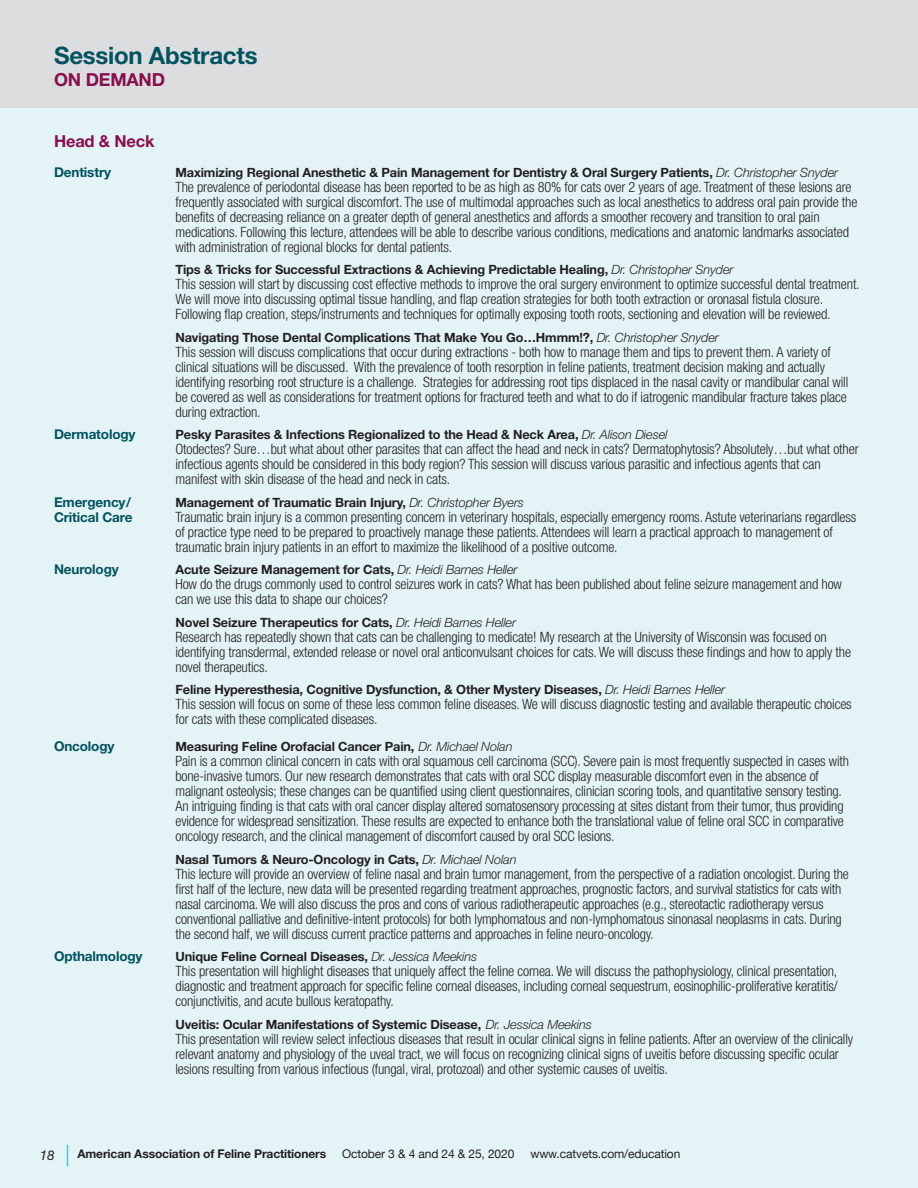
<style>
.page{position:relative;width:918px;height:1188px;background:#fff}
.page>*{position:absolute;margin:0;border:0;box-sizing:border-box;transform-origin:0 0}
.t1{font:700 24px "Helvetica Neue";letter-spacing:-.01em;color:#005260}
.t2{font:700 18px "Helvetica Neue";letter-spacing:-.01em;color:#860f4d}
.t3{font:700 16.5px "Helvetica Neue";letter-spacing:-.01em;color:#860f4d}
.t4{font:300 condensed 14.25px/15px "Helvetica Neue";letter-spacing:-.01em;color:#231f20}
.t5{font:700 13.5px "Helvetica Neue";letter-spacing:-.01em;color:#005260}
.t6{font:italic 13.5px "Helvetica Neue";color:#231f20}
.t7{font:700 12.75px "Helvetica Neue";letter-spacing:-.01em;color:#231f20}
.t8{font:12px "Helvetica Neue";letter-spacing:-.01em;color:#231f20}
.t9{font:700 12px "Helvetica Neue";letter-spacing:-.01em;color:#231f20}
.s1{font-weight:300;font-style:italic}
</style>
<div class="page">
<div style="left:0;top:96px;width:918px;height:1092px;background:#e4f4f6"></div>
<div style="left:0;top:0;width:918px;height:108px;background:#dcdddf"></div>
<svg style="left:67px;top:1145px;width:1px;height:21px"></svg>
<h1 class="t1" style="left:54px;top:46px;width:205px">Session Abstracts</h1>
<p class="t2" style="left:54px;top:73px;width:113px">ON DEMAND</p>
<p class="t3" style="left:54px;top:135px;width:102px">Head &amp; Neck</p>
<p class="t5" style="left:54px;top:167px;width:59px">Dentistry</p>
<p class="t7" style="left:176px;top:168px;width:664px">Maximizing Regional Anesthetic &amp; Pain Management for Dentistry &amp; Oral Surgery Patients, <span class="s1">Dr. Christopher Snyder</span></p>
<p class="t4" style="left:176px;top:180px;width:683px">The prevalence of periodontal disease has been reported to be as high as 80% for cats over 2 years of age. Treatment of these lesions are frequently associated with surgical discomfort. The use of multimodal approaches such as local anesthetics to address oral pain provide the benefits of decreasing reliance on a greater depth of general anesthetics and affords a smoother recovery and transition to oral pain medications. Following this lecture, attendees will be able to describe various conditions, medications and anatomic landmarks associated with administration of regional blocks for dental patients.</p>
<p class="t7" style="left:176px;top:265px;width:560px">Tips &amp; Tricks for Successful Extractions &amp; Achieving Predictable Healing, <span class="s1">Dr. Christopher Snyder</span></p>
<p class="t4" style="left:175px;top:278px;width:686px">This session will start by discussing cost effective methods to improve the oral surgery environment to optimize successful dental treatment.<br>We will move into discussing optimal tissue handling, and flap creation strategies for both tooth extraction or oronasal fistula closure.<br>Following flap creation, steps/instruments and techniques for optimally exposing tooth roots, sectioning and elevation will be reviewed.</p>
<p class="t7" style="left:176px;top:333px;width:545px">Navigating Those Dental Complications That Make You Go…Hmmm!?, <span class="s1">Dr. Christopher Snyder</span></p>
<p class="t4" style="left:176px;top:345px;width:674px">This session will discuss complications that occur during extractions - both how to manage them and tips to prevent them. A variety of clinical situations will be discussed. With the prevalence of tooth resorption in feline patients, treatment decision making and actually identifying resorbing root structure is a challenge. Strategies for addressing root tips displaced in the nasal cavity or mandibular canal will be covered as well as considerations for treatment options for fractured teeth and what to do if iatrogenic mandibular fracture takes place during extraction.</p>
<p class="t5" style="left:54px;top:430px;width:83px">Dermatology</p>
<p class="t7" style="left:176px;top:430px;width:494px">Pesky Parasites &amp; Infections Regionalized to the Head &amp; Neck Area, <span class="s1">Dr. Alison Diesel</span></p>
<p class="t4" style="left:176px;top:443px;width:685px">Otodectes? Sure…but what about other parasites that can affect the head and neck in cats? Dermatophytosis? Absolutely…but what other infectious agents should be considered in this body region? This session will discuss various parasitic and infectious agents that can manifest with skin disease of the head and neck in cats.</p>
<p class="t5" style="left:54px;top:497px;width:79px">Emergency/</p>
<p class="t7" style="left:176px;top:498px;width:350px">Management of Traumatic Brain Injury, <span class="s1">Dr. Christopher Byers</span></p>
<p class="t5" style="left:54px;top:512px;width:80px">Critical Care</p>
<p class="t4" style="left:176px;top:510px;width:682px">Traumatic brain injury is a common presenting concern in veterinary hospitals, especially emergency rooms. Astute veterinarians regardless of practice type need to be prepared to proactively manage these patients. Attendees will learn a practical approach to management of traumatic brain injury patients in an effort to maximize the likelihood of a positive outcome.</p>
<p class="t5" style="left:54px;top:565px;width:66px">Neurology</p>
<p class="t7" style="left:176px;top:565px;width:344px">Acute Seizure Management for Cats, <span class="s1">Dr. Heidi Barnes Heller</span></p>
<p class="t4" style="left:175px;top:578px;width:668px">How do the drugs commonly used to control seizures work in cats? What has been published about feline seizure management and how can we use this data to shape our choices?</p>
<p class="t7" style="left:176px;top:618px;width:342px">Novel Seizure Therapeutics for Cats, <span class="s1">Dr. Heidi Barnes Heller</span></p>
<p class="t4" style="left:175px;top:630px;width:677px">Research has repeatedly shown that cats can be challenging to medicate! My research at the University of Wisconsin was focused on identifying transdermal, extended release or novel oral anticonvulsant choices for cats. We will discuss these findings and how to apply the novel therapeutics.</p>
<p class="t7" style="left:176px;top:685px;width:551px">Feline Hyperesthesia, Cognitive Dysfunction, &amp; Other Mystery Diseases, <span class="s1">Dr. Heidi Barnes Heller</span></p>
<p class="t4" style="left:175px;top:698px;width:678px">This session will focus on some of these less common feline diseases. We will discuss diagnostic testing and available therapeutic choices for cats with these complicated diseases.</p>
<p class="t5" style="left:54px;top:742px;width:62px">Oncology</p>
<p class="t7" style="left:176px;top:742px;width:339px">Measuring Feline Orofacial Cancer Pain, <span class="s1">Dr. Michael Nolan</span></p>
<p class="t4" style="left:175px;top:755px;width:675px">Pain is a common clinical concern in cats with oral squamous cell carcinoma (SCC). Severe pain is most frequently suspected in cases with bone-invasive tumors. Our new research demonstrates that cats with oral SCC display measurable discomfort even in the absence of malignant osteolysis; these changes can be quantified using client questionnaires, clinician scoring tools, and quantitative sensory testing.<br>An intriguing finding is that cats with oral cancer display altered somatosensory processing at sites distant from their tumor, thus providing evidence for widespread sensitization. These results are expected to enhance both the translational value of feline oral SCC in comparative oncology research, and the clinical management of discomfort caused by oral SCC lesions.</p>
<p class="t7" style="left:176px;top:855px;width:343px">Nasal Tumors &amp; Neuro-Oncology in Cats, <span class="s1">Dr. Michael Nolan</span></p>
<p class="t4" style="left:175px;top:867px;width:675px">This lecture will provide an overview of feline nasal and brain tumor management, from the perspective of a radiation oncologist. During the first half of the lecture, new data will be presented regarding treatment approaches, prognostic factors, and survival statistics for cats with nasal carcinoma. We will also discuss the pros and cons of various radiotherapeutic approaches (e.g., stereotactic radiotherapy versus conventional palliative and definitive-intent protocols) for both lymphomatous and non-lymphomatous sinonasal neoplasms in cats. During the second half, we will discuss current practice patterns and approaches in feline neuro-oncology.</p>
<p class="t5" style="left:54px;top:952px;width:90px">Opthalmology</p>
<p class="t7" style="left:176px;top:952px;width:303px">Unique Feline Corneal Diseases, <span class="s1">Dr. Jessica Meekins</span></p>
<p class="t4" style="left:175px;top:965px;width:664px;text-align:justify">This presentation will highlight diseases that uniquely affect the feline cornea. We will discuss the pathophysiology, clinical presentation, diagnostic and treatment approach for specific feline corneal diseases, including corneal sequestrum, eosinophilic-proliferative keratitis/ conjunctivitis, and acute bullous keratopathy.</p>
<p class="t7" style="left:176px;top:1020px;width:418px">Uveitis: Ocular Manifestations of Systemic Disease, <span class="s1">Dr. Jessica Meekins</span></p>
<p class="t4" style="left:175px;top:1032px;width:679px">This presentation will review select infectious diseases that result in ocular clinical signs in feline patients. After an overview of the clinically relevant anatomy and physiology of the uveal tract, we will focus on recognizing clinical signs of uveitis before discussing specific ocular lesions resulting from various infectious (fungal, viral, protozoal) and other systemic causes of uveitis.</p>
<p class="t6" style="left:40px;top:1150px;width:16px">18</p>
<p class="t9" style="left:77px;top:1150px;width:250px">American Association of Feline Practitioners</p>
<p class="t8" style="left:342px;top:1147px;width:174px">October 3 &amp; 4 and 24 &amp; 25, 2020</p>
<p class="t8" style="left:530px;top:1147px;width:151px">www.catvets.com/education</p>
</div>
